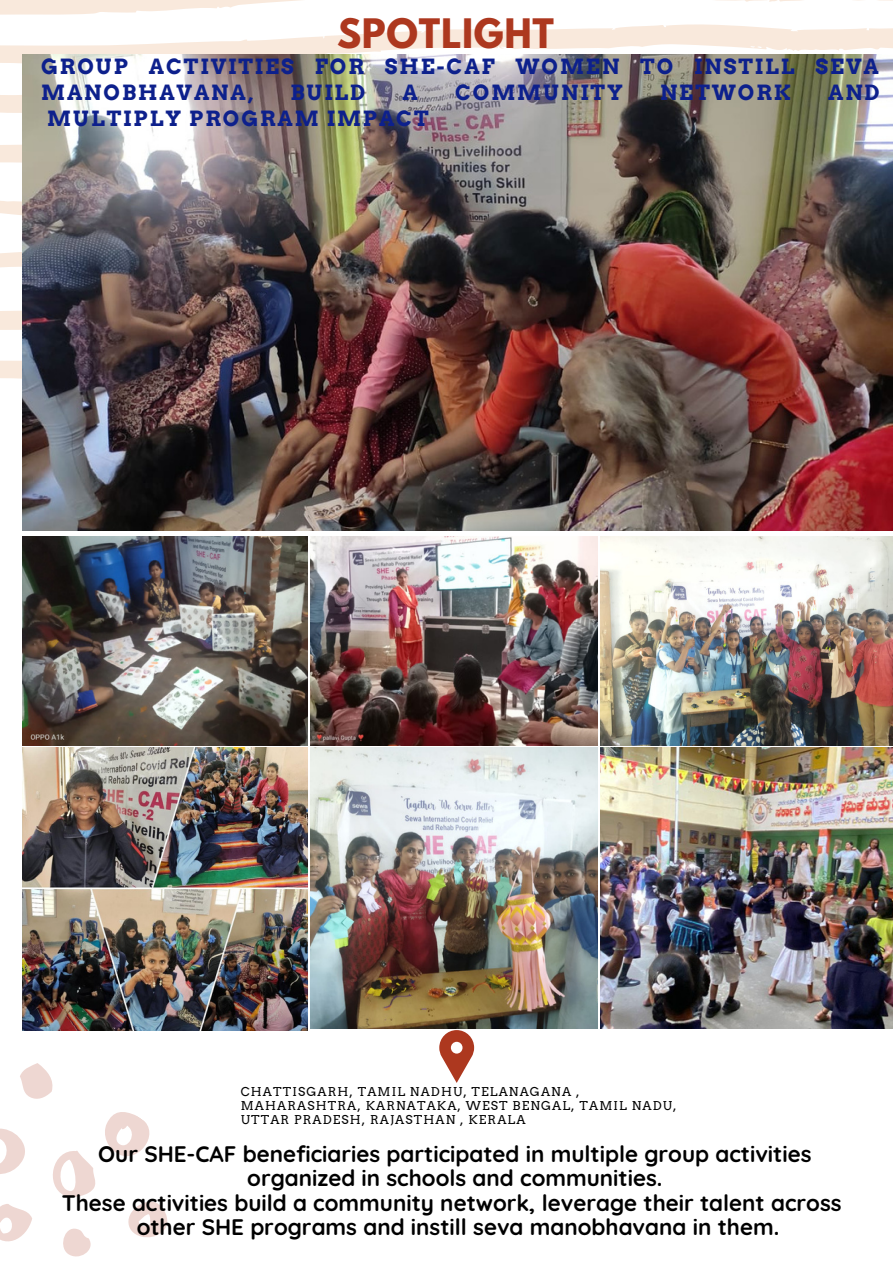
<style>
.page{position:relative;width:893px;height:1264px;background:#fff}
.page>*{position:absolute;margin:0;border:0;box-sizing:border-box;transform-origin:0 0}
.t1{font:700 36px "League Spartan";letter-spacing:.02em;color:#ad381f}
.t2{font:700 22.35px/24.5px "Quicksand";color:#000;text-align:center}
.t3{font:700 21px/25.8px "Arvo";letter-spacing:.09em;color:#0d208c}
.t4{font:12.15px/14.2px "Arvo";letter-spacing:.09em;color:#000}
</style>
<div class="page">
<svg style="left:0;top:0;width:892px;height:65px"></svg>
<svg style="left:0;top:132px;width:23px;height:36px"></svg>
<svg style="left:0;top:242px;width:23px;height:32px"></svg>
<svg style="left:0;top:194px;width:23px;height:35px"></svg>
<svg style="left:0;top:285px;width:23px;height:95px"></svg>
<svg style="left:0;top:74px;width:23px;height:42px"></svg>
<img style="left:23px;top:55px;width:869px;height:475px">
<svg style="left:0;top:1063px;width:168px;height:194px"></svg>
<svg style="left:439px;top:1030px;width:35px;height:52px"></svg>
<img style="left:310px;top:537px;width:287px;height:208px">
<img style="left:23px;top:537px;width:284px;height:208px">
<img style="left:600px;top:537px;width:292px;height:208px">
<img style="left:23px;top:747px;width:284px;height:283px">
<img style="left:310px;top:747px;width:287px;height:281px">
<img style="left:600px;top:747px;width:292px;height:281px">
<h1 class="t1" style="left:337px;top:16px;width:218px">SPOTLIGHT</h1>
<p class="t3" style="left:41px;top:54px;width:839px">GROUP ACTIVITIES FOR SHE-CAF WOMEN TO INSTILL SEVA<br>MANOBHAVANA,</p>
<p class="t3" style="left:290px;top:80px;width:76px">BUILD</p>
<p class="t3" style="left:402px;top:80px;width:17px">A</p>
<p class="t3" style="left:455px;top:80px;width:169px">COMMUNITY</p>
<p class="t3" style="left:660px;top:80px;width:132px">NETWORK</p>
<p class="t3" style="left:828px;top:80px;width:53px">AND</p>
<p class="t3" style="left:47px;top:106px;width:383px">MULTIPLY PROGRAM IMPACT</p>
<p class="t4" style="left:241px;top:1084px;width:437px">CHATTISGARH, TAMIL NADHU, TELANAGANA ,<br>MAHARASHTRA, KARNATAKA, WEST BENGAL, TAMIL NADU,<br>UTTAR PRADESH, RAJASTHAN , KERALA</p>
<p class="t2" style="left:62px;top:1140px;width:781px">Our SHE-CAF beneficiaries participated in multiple group activities organized in schools and communities.<br>These activities build a community network, leverage their talent across other SHE programs and instill seva manobhavana in them.</p>
</div>
